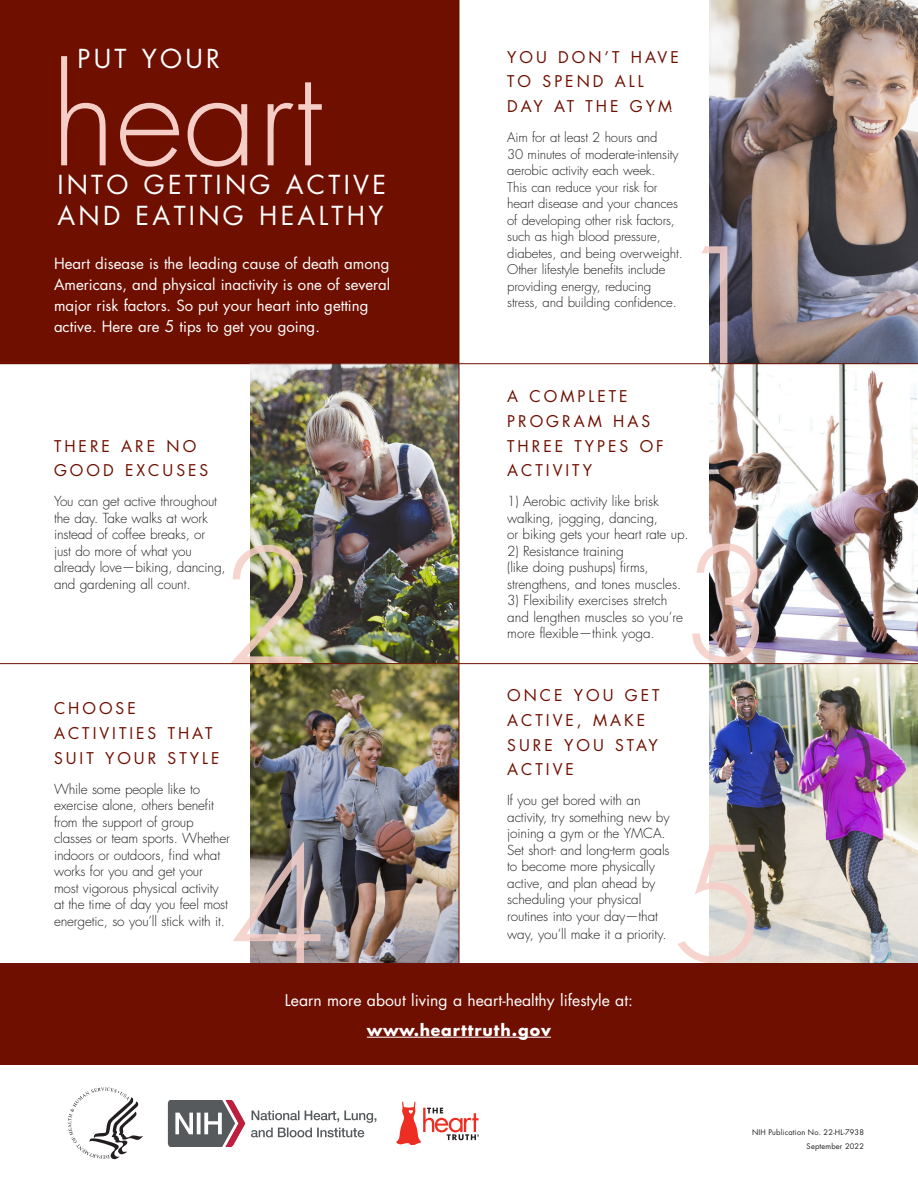
<style>
.page{position:relative;width:918px;height:1188px;background:#fff}
.page>*{position:absolute;margin:0;border:0;box-sizing:border-box;transform-origin:0 0}
.t1{font:300 132.3px "Futura Std";color:#f5cec7}
.t2{font:25.5px/30.6px "Futura Std";letter-spacing:.13em;color:#fff}
.t3{font:15.75px/24.8px "Futura Std";letter-spacing:.19em;color:#6f0f00}
.t4{font:15.75px/30px "Futura Std";color:#fff;text-align:center}
.t5{font:15px/21px "Futura Std";color:#fff}
.t6{font:300 13.5px/16.5px "Futura Std";letter-spacing:-.01em;color:#231f20}
.t7{font:300 13.2px/16.5px "Futura Std";letter-spacing:-.01em;color:#231f20}
.t8{font:7.5px "Futura Std";letter-spacing:.02em;color:#231f20}
.s1{font-size:15.75px}
.s2{font-family:"Minion Pro";font-size:16.5px;color:#fff}
.s3{font-weight:700}
</style>
<div class="page">
<div style="left:0;top:0;width:459px;height:364px;background:#6f0f00"></div>
<img style="left:709px;top:0;width:209px;height:963px">
<svg style="left:702px;top:246px;width:25px;height:117px"></svg>
<img style="left:251px;top:364px;width:208px;height:599px">
<img style="left:231px;top:545px;width:72px;height:118px">
<img style="left:692px;top:544px;width:67px;height:119px">
<svg style="left:233px;top:842px;width:87px;height:121px"></svg>
<svg style="left:678px;top:845px;width:77px;height:118px"></svg>
<div style="left:0;top:963px;width:918px;height:102px;background:#6f0f00"></div>
<hr style="left:459px;top:0;width:1px;height:991px;background:#6f0f00">
<hr style="left:0;top:363px;width:918px;height:1px;background:#6f0f00">
<hr style="left:0;top:663px;width:918px;height:1px;background:#6f0f00">
<hr style="left:367px;top:1037px;width:184px;height:1px;background:#fff">
<svg style="left:68px;top:1087px;width:75px;height:72px"></svg>
<svg style="left:168px;top:1101px;width:77px;height:45px"></svg>
<svg style="left:251px;top:1111px;width:125px;height:26px"></svg>
<svg style="left:396px;top:1102px;width:83px;height:43px"></svg>
<h2 class="t2" style="left:78px;top:44px;width:144px">PUT YOUR</h2>
<h1 class="t1" style="left:51px;top:37px;width:272px">heart</h1>
<h2 class="t2" style="left:57px;top:170px;width:330px">INTO GETTING ACTIVE<br>AND EATING HEALTHY</h2>
<p class="t5" style="left:54px;top:253px;width:338px">Heart disease is the leading cause of death among Americans, and physical inactivity is one of several major risk factors. So put your heart into getting active. Here are <span class="s1">5</span> tips to get you going.</p>
<p class="t3" style="left:54px;top:434px;width:158px">THERE ARE NO<br>GOOD EXCUSES<span class="s2">.</span></p>
<p class="t6" style="left:54px;top:494px;width:173px">You can get active throughout the day. Take walks at work instead of coffee breaks, or<br>just do more of what you already love—biking, dancing, and gardening all count.</p>
<p class="t3" style="left:54px;top:696px;width:168px">CHOOSE<br>ACTIVITIES THAT<br>SUIT YOUR STYLE<span class="s2">.</span></p>
<p class="t6" style="left:54px;top:781px;width:177px">While some people like to exercise alone, others benefit from the support of group classes or team sports. Whether indoors or outdoors, find what works for you and get your most vigorous physical activity at the time of day you feel most energetic, so you’ll stick with it.</p>
<p class="t3" style="left:507px;top:45px;width:173px">YOU DON’T HAVE<br>TO SPEND ALL<br>DAY AT THE GYM<span class="s2">.</span></p>
<p class="t7" style="left:507px;top:130px;width:177px">Aim for at least 2 hours and<br>30 minutes of moderate-intensity aerobic activity each week.<br>This can reduce your risk for heart disease and your chances of developing other risk factors, such as high blood pressure, diabetes, and being overweight.<br>Other lifestyle benefits include providing energy, reducing stress, and building confidence.</p>
<p class="t3" style="left:507px;top:384px;width:158px">A COMPLETE<br>PROGRAM HAS<br>THREE TYPES OF<br>ACTIVITY<span class="s2">.</span></p>
<p class="t6" style="left:507px;top:494px;width:183px">1) Aerobic activity like brisk walking, jogging, dancing,<br>or biking gets your heart rate up.</p>
<p class="t6" style="left:507px;top:543px;width:176px">2) Resistance training<br>(like doing pushups) firms, strengthens, and tones muscles.</p>
<p class="t6" style="left:507px;top:593px;width:177px">3) Flexibility exercises stretch and lengthen muscles so you’re more flexible—think yoga.</p>
<p class="t3" style="left:507px;top:683px;width:154px">ONCE YOU GET<br>ACTIVE, MAKE<br>SURE YOU STAY<br>ACTIVE<span class="s2">.</span></p>
<p class="t6" style="left:507px;top:793px;width:164px">If you get bored with an activity, try something new by joining a gym or the YMCA.<br>Set short- and long-term goals to become more physically active, and plan ahead by scheduling your physical routines into your day—that</p>
<p class="t6" style="left:507px;top:926px;width:161px">way, you’ll make it a priority.</p>
<p class="t4" style="left:285px;top:985px;width:350px">Learn more about living a heart-healthy lifestyle at: <span class="s3">www.hearttruth.gov</span></p>
<p class="t8" style="left:752px;top:1128px;width:113px">NIH Publication No. 22-HL-7938</p>
<p class="t8" style="left:807px;top:1141px;width:59px">September 2022</p>
</div>
